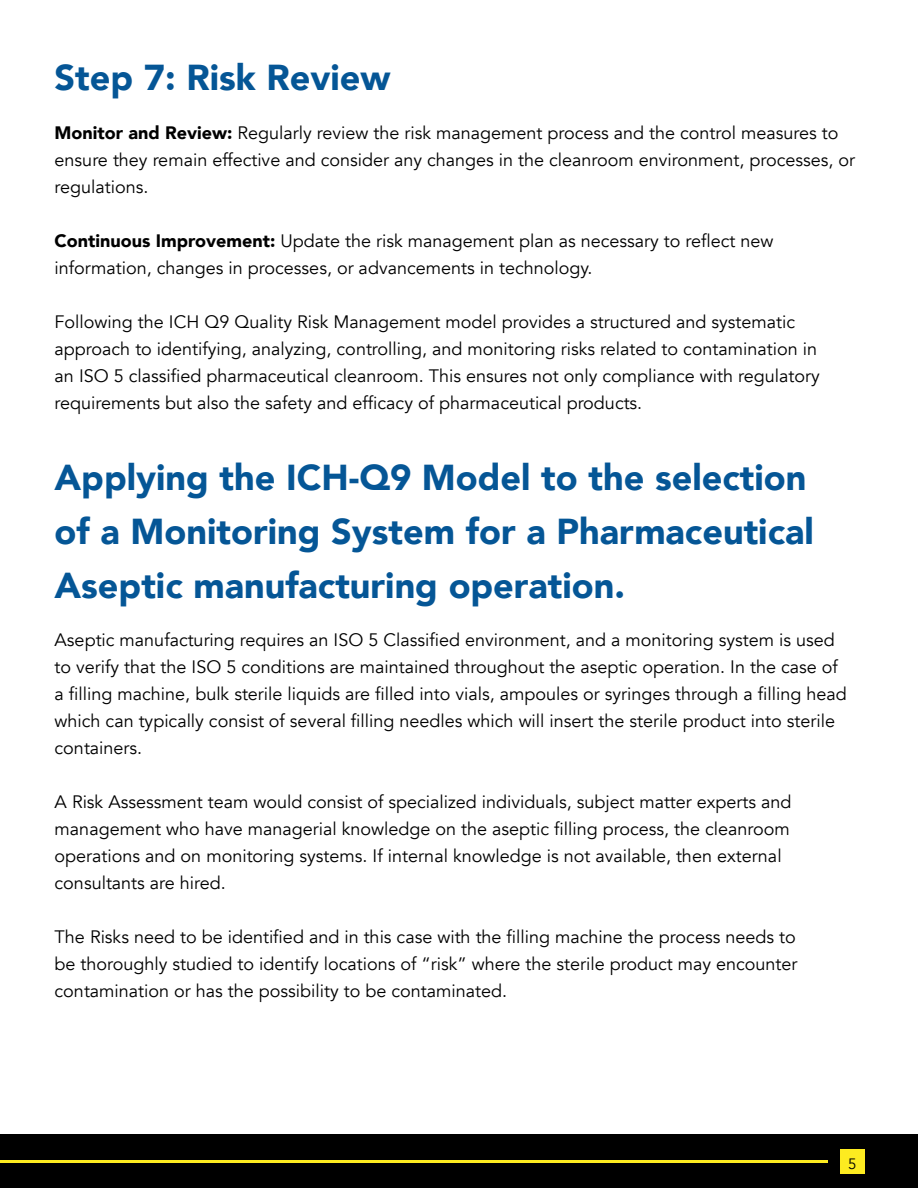
<style>
.page{position:relative;width:918px;height:1188px;background:#fff}
.page>*{position:absolute;margin:0;border:0;box-sizing:border-box;transform-origin:0 0}
.t1{font:900 36px/54px "Avenir";color:#055696}
.t2{font:18px/27px "Avenir";color:#000}
.t3{font:15px "Avenir";color:#000}
.s1{font-weight:900}
</style>
<div class="page">
<div style="left:0;top:1134px;width:918px;height:54px;background:#000"></div>
<hr style="left:0;top:1160px;width:828px;height:2px;background:#fdeb20">
<div style="left:840px;top:1149px;width:25px;height:25px;background:#fdeb20"></div>
<h1 class="t1" style="left:55px;top:53px;width:337px">Step 7: Risk Review</h1>
<p class="t2" style="left:55px;top:119px;width:802px"><span class="s1">Monitor and Review:</span> Regularly review the risk management process and the control measures to ensure they remain effective and consider any changes in the cleanroom environment, processes, or regulations.</p>
<p class="t2" style="left:55px;top:227px;width:720px"><span class="s1">Continuous Improvement:</span> Update the risk management plan as necessary to reflect new information, changes in processes, or advancements in technology.</p>
<p class="t2" style="left:55px;top:308px;width:767px">Following the ICH Q9 Quality Risk Management model provides a structured and systematic approach to identifying, analyzing, controlling, and monitoring risks related to contamination in an ISO 5 classified pharmaceutical cleanroom. This ensures not only compliance with regulatory requirements but also the safety and efficacy of pharmaceutical products.</p>
<h1 class="t1" style="left:55px;top:449px;width:761px">Applying the ICH-Q9 Model to the selection of a Monitoring System for a Pharmaceutical<br>Aseptic manufacturing operation.</h1>
<p class="t2" style="left:55px;top:627px;width:794px">Aseptic manufacturing requires an ISO 5 Classified environment, and a monitoring system is used to verify that the ISO 5 conditions are maintained throughout the aseptic operation. In the case of a filling machine, bulk sterile liquids are filled into vials, ampoules or syringes through a filling head which can typically consist of several filling needles which will insert the sterile product into sterile containers.</p>
<p class="t2" style="left:55px;top:789px;width:738px">A Risk Assessment team would consist of specialized individuals, subject matter experts and management who have managerial knowledge on the aseptic filling process, the cleanroom operations and on monitoring systems. If internal knowledge is not available, then external consultants are hired.</p>
<p class="t2" style="left:55px;top:924px;width:744px;text-align:justify">The Risks need to be identified and in this case with the filling machine the process needs to be thoroughly studied to identify locations of “risk” where the sterile product may encounter contamination or has the possibility to be contaminated.</p>
<p class="t3" style="left:848px;top:1155px;width:10px">5</p>
</div>
